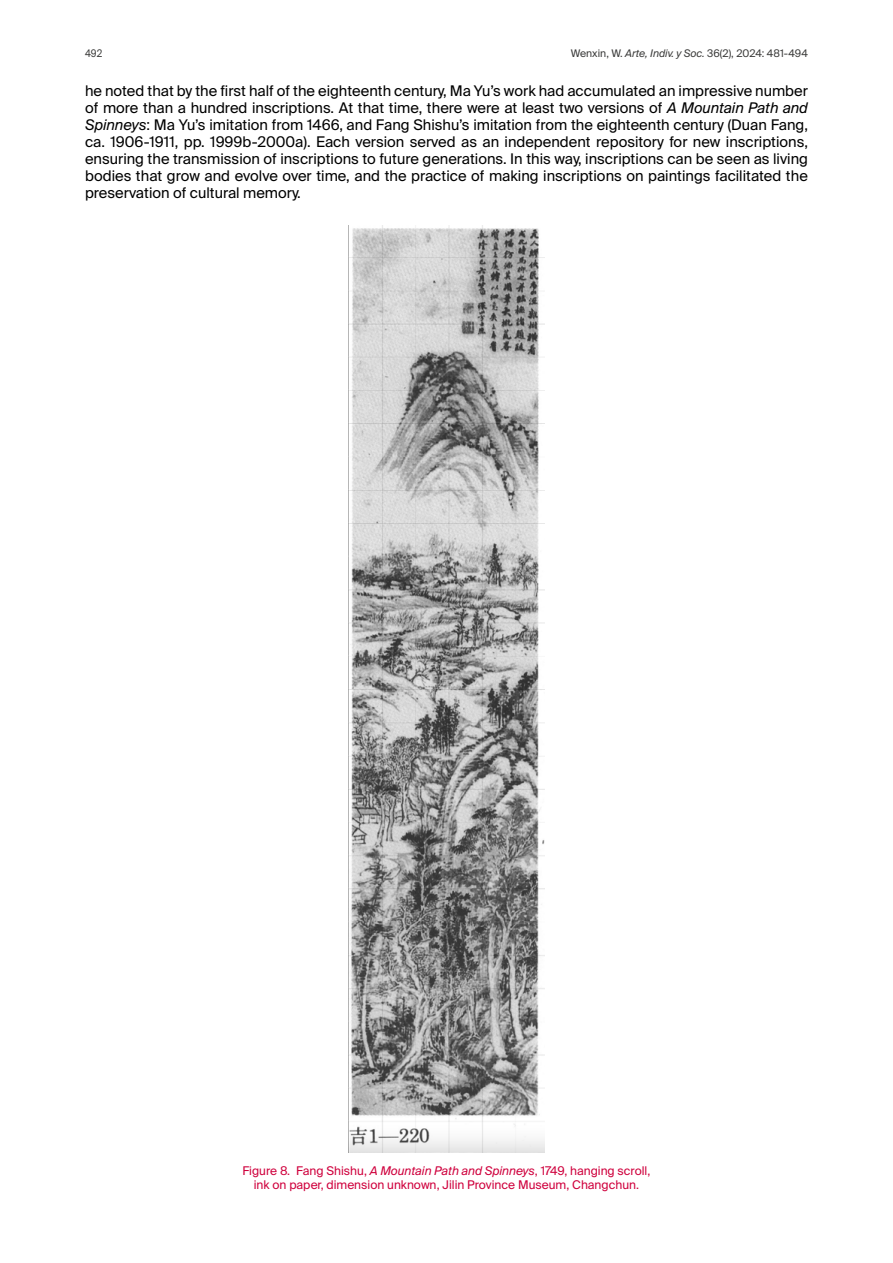
<style>
.page{position:relative;width:893px;height:1263px;background:#fff}
.page>*{position:absolute;margin:0;border:0;box-sizing:border-box;transform-origin:0 0}
.t1{font:14.7px/17px "Suisse Intl";color:#000;text-align:justify}
.Título_elemento{font:12px/14px "Suisse Intl";color:#cf003d;text-align:center}
.t2{font:10.5px "Suisse Intl";color:#3c3c3b}
.t3{font:10.5px "Suisse Intl";color:#3c3c3b;scale:.9 1}
.s1{font-style:italic}
</style>
<div class="page">
<img style="left:348px;top:226px;width:196px;height:926px">
<p class="t3" style="left:85px;top:47px;width:21px">492</p>
<p class="t2" style="left:571px;top:47px;width:239px">Wenxin, W. <span class="s1">Arte, Indiv. y Soc.</span> 36(2), 2024: 481-494</p>
<p class="t1" style="left:85px;top:83px;width:724px">he noted that by the first half of the eighteenth century, Ma Yu’s work had accumulated an impressive number of more than a hundred inscriptions. At that time, there were at least two versions of <span class="s1">A Mountain Path and Spinneys</span>: Ma Yu’s imitation from 1466, and Fang Shishu’s imitation from the eighteenth century (Duan Fang, ca. 1906-1911, pp. 1999b-2000a). Each version served as an independent repository for new inscriptions, ensuring the transmission of inscriptions to future generations. In this way, inscriptions can be seen as living bodies that grow and evolve over time, and the practice of making inscriptions on paintings facilitated the preservation of cultural memory.</p>
<p class="Título_elemento" style="left:243px;top:1163px;width:409px">Figure 8. Fang Shishu, <span class="s1">A Mountain Path and Spinneys</span>, 1749, hanging scroll, ink on paper, dimension unknown, Jilin Province Museum, Changchun.</p>
</div>
